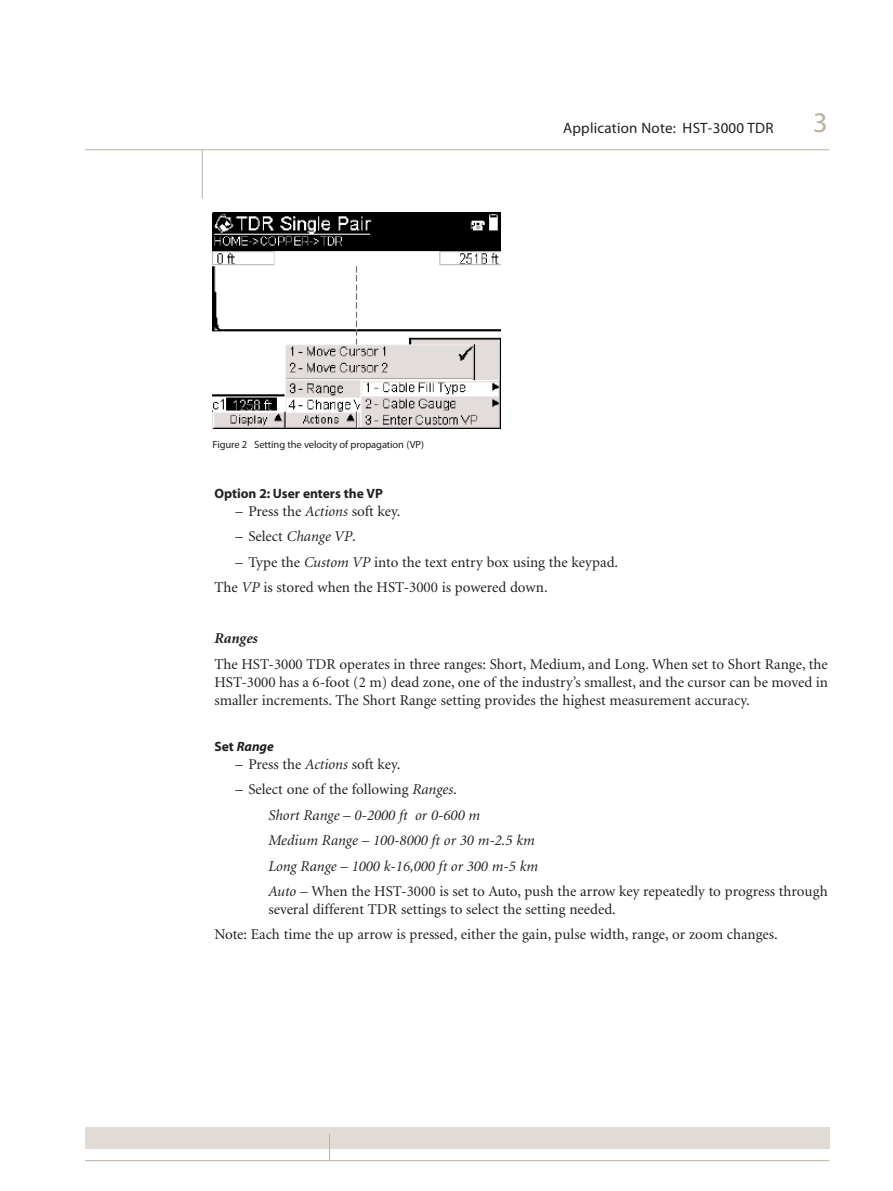
<style>
.page{position:relative;width:893px;height:1191px;background:#fff}
.page>*{position:absolute;margin:0;border:0;box-sizing:border-box;transform-origin:0 0}
.t1{font:28.5px "Myriad MM.400.600";color:#bbb1a3}
.t2{font:15px/25.5px "Minion";color:#231f20}
.t3{font:italic 15px/25.5px "Minion";color:#231f20}
.t4{font:15px "Myriad MM.400.600";letter-spacing:.015em;color:#231f20}
.t5{font:italic 700 15px "Minion";color:#231f20}
.t6{font:13.5px "Myriad MM.700.600";color:#231f20}
.t7{font:13.5px "Myriad MM It.700.600";color:#231f20}
.t8{font:10.5px "Myriad MM.400.600";letter-spacing:-.01em;color:#231f20}
.s1{font-style:italic}
.s2{font-family:"Myriad MM.700.600"}
.s3{font-style:normal}
</style>
<div class="page">
<hr style="left:85px;top:149px;width:744px;height:1px;background:#bbb1a3">
<div style="left:85px;top:1127px;width:744px;height:21px;background:#e0dcd5"></div>
<svg style="left:329px;top:1133px;width:1px;height:27px"></svg>
<hr style="left:85px;top:1160px;width:744px;height:1px;background:#bbb1a3">
<hr style="left:202px;top:150px;width:1px;height:49px;background:#bbb1a3">
<img style="left:213px;top:213px;width:288px;height:216px">
<p class="t8" style="left:213px;top:441px;width:213px">Figure 2 Setting the velocity of propagation (VP)</p>
<p class="t4" style="left:563px;top:122px;width:212px">Application Note: HST-3000 TDR</p>
<h1 class="t1" style="left:813px;top:112px;width:16px">3</h1>
<p class="t6" style="left:214px;top:488px;width:170px">Option 2: User enters the VP</p>
<p class="t2" style="left:236px;top:499px;width:166px">– Press the <span class="s1">Actions</span> soft key.</p>
<p class="t2" style="left:236px;top:525px;width:122px">– Select <span class="s1">Change VP</span>.</p>
<p class="t2" style="left:214px;top:550px;width:405px;text-indent:21px">– Type the <span class="s1">Custom VP</span> into the text entry box using the keypad.<br>The <span class="s1">VP</span> is stored when the HST-3000 is powered down.</p>
<p class="t5" style="left:214px;top:632px;width:45px">Ranges</p>
<p class="t2" style="left:214px;top:656px;width:615px;line-height:18px;text-align:justify">The HST-3000 TDR operates in three ranges: Short, Medium, and Long. When set to Short Range, the HST-3000 has a 6-foot (2 m) dead zone, one of the industry’s smallest, and the cursor can be moved in smaller increments. The Short Range setting provides the highest measurement accuracy.</p>
<p class="t7" style="left:214px;top:741px;width:61px"><span class="s2">Set</span> Range</p>
<p class="t2" style="left:236px;top:752px;width:166px">– Press the <span class="s1">Actions</span> soft key.</p>
<p class="t3" style="left:268px;top:778px;width:561px;text-indent:-33px"><span class="s3">– Select one of the following</span> Ranges<span class="s3">.<br></span>Short Range – 0-2000 ft or 0-600 m<br>Medium Range – 100-8000 ft or 30 m-2.5 km<br>Long Range – 1000 k-16,000 ft or 300 m-5 km<br>Auto – <span class="s3">When the HST-3000 is set to Auto, push the arrow key repeatedly to progress through</span></p>
<p class="t2" style="left:214px;top:897px;width:565px;text-indent:54px">several different TDR settings to select the setting needed.<br>Note: Each time the up arrow is pressed, either the gain, pulse width, range, or zoom changes.</p>
</div>
